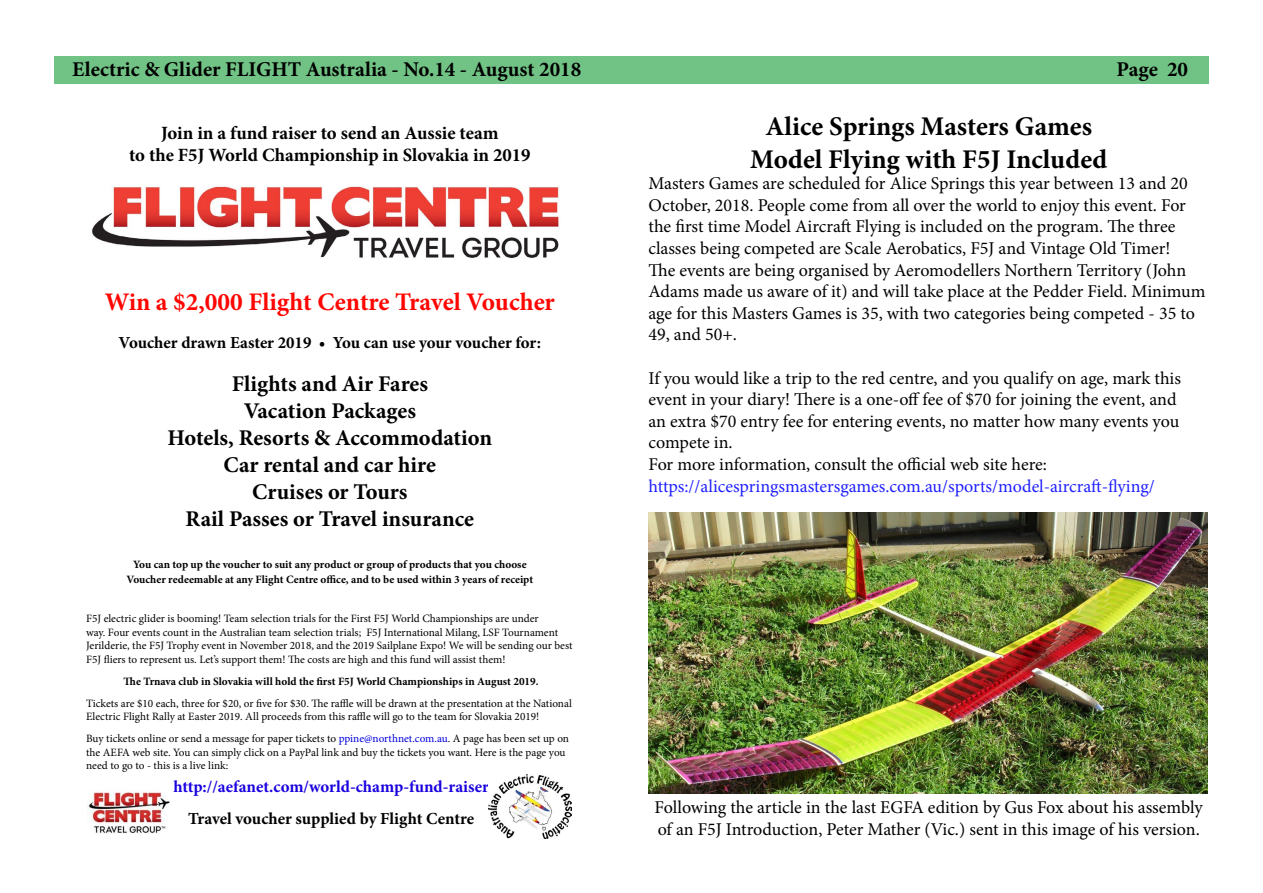
<style>
.page{position:relative;width:1263px;height:893px;background:#fff}
.page>*{position:absolute;margin:0;border:0;box-sizing:border-box;transform-origin:0 0}
.t1{font:700 27px/32.4px "Minion Pro";color:#000;text-align:center}
.t2{font:700 25.35px "Minion Pro";letter-spacing:-.005em;color:#ff0500}
.t3{font:700 22.5px/27px "Minion Pro";color:#000;text-align:center}
.t4{font:700 21px "Minion Pro";color:#000}
.t5{font:700 18.75px/22.5px "Minion Pro";color:#000;text-align:center}
.t6{font:18px/21.6px "Minion Pro";letter-spacing:-.005em;color:#000}
.t7{font:18px "Minion Pro";color:#2020ff}
.t8{font:700 16.8px "Minion Pro";letter-spacing:-.005em;color:#000}
.t9{font:700 16.8px "Minion Pro";color:#1900df}
.t10{font:11.25px/13.5px "Minion Pro";color:#000}
.t11{font:700 11.25px/15px "Minion Pro";color:#000;text-align:center}
.s1{color:#0000df}
</style>
<div class="page">
<div style="left:54px;top:56px;width:1155px;height:28px;background:#71c385"></div>
<img style="left:92px;top:186px;width:467px;height:72px">
<img style="left:488px;top:775px;width:83px;height:64px">
<img style="left:87px;top:792px;width:82px;height:41px">
<img style="left:648px;top:512px;width:560px;height:282px">
<p class="t4" style="left:72px;top:55px;width:510px">Electric &amp; Glider FLIGHT Australia - No.14 - August 2018</p>
<p class="t4" style="left:1116px;top:55px;width:73px">Page 20</p>
<h1 class="t1" style="left:750px;top:110px;width:359px">Alice Springs Masters Games<br>Model Flying with F5J Included</h1>
<p class="t6" style="left:648px;top:173px;width:559px">Masters Games are scheduled for Alice Springs this year between 13 and 20<br>October, 2018. People come from all over the world to enjoy this event. For the first time Model Aircraft Flying is included on the program. The three classes being competed are Scale Aerobatics, F5J and Vintage Old Timer!<br>The events are being organised by Aeromodellers Northern Territory (John Adams made us aware of it) and will take place at the Pedder Field. Minimum age for this Masters Games is 35, with two categories being competed - 35 to 49, and 50+.</p>
<p class="t6" style="left:648px;top:367px;width:534px">If you would like a trip to the red centre, and you qualify on age, mark this event in your diary! There is a one-off fee of $70 for joining the event, and an extra $70 entry fee for entering events, no matter how many events you compete in.<br>For more information, consult the official web site here:</p>
<p class="t7" style="left:648px;top:474px;width:508px">https://alicespringsmastersgames.com.au/sports/model-aircraft-flying/</p>
<p class="t5" style="left:129px;top:121px;width:403px">Join in a fund raiser to send an Aussie team<br>to the F5J World Championship in Slovakia in 2019</p>
<h2 class="t2" style="left:105px;top:284px;width:451px">Win a $2,000 Flight Centre Travel Voucher</h2>
<p class="t8" style="left:119px;top:331px;width:424px">Voucher drawn Easter 2019 • You can use your voucher for:</p>
<p class="t3" style="left:168px;top:370px;width:326px">Flights and Air Fares<br>Vacation Packages<br>Hotels, Resorts &amp; Accommodation<br>Car rental and car hire<br>Cruises or Tours<br>Rail Passes or Travel insurance</p>
<p class="t11" style="left:126px;top:557px;width:408px">You can top up the voucher to suit any product or group of products that you choose<br>Voucher redeemable at any Flight Centre office, and to be used within 3 years of receipt</p>
<p class="t10" style="left:86px;top:612px;width:488px">F5J electric glider is booming! Team selection trials for the First F5J World Championships are under<br>way. Four events count in the Australian team selection trials; F5J International Milang, LSF Tournament Jerilderie, the F5J Trophy event in November 2018, and the 2019 Sailplane Expo! We will be sending our best F5J fliers to represent us. Let’s support them! The costs are high and this fund will assist them!</p>
<p class="t11" style="left:124px;top:674px;width:417px">The Trnava club in Slovakia will hold the first F5J World Championships in August 2019.</p>
<p class="t10" style="left:86px;top:696px;width:487px">Tickets are $10 each, three for $20, or five for $30. The raffle will be drawn at the presentation at the National<br>Electric Flight Rally at Easter 2019. All proceeds from this raffle will go to the team for Slovakia 2019!</p>
<p class="t10" style="left:86px;top:732px;width:484px">Buy tickets online or send a message for paper tickets to <span class="s1">ppine@northnet.com.au</span>. A page has been set up on the AEFA web site. You can simply click on a PayPal link and buy the tickets you want. Here is the page you need to go to - this is a live link:</p>
<p class="t9" style="left:173px;top:774px;width:317px">http://aefanet.com/world-champ-fund-raiser</p>
<p class="t8" style="left:188px;top:807px;width:288px">Travel voucher supplied by Flight Centre</p>
<p class="t6" style="left:655px;top:797px;width:550px">Following the article in the last EGFA edition by Gus Fox about his assembly of an F5J Introduction, Peter Mather (Vic.) sent in this image of his version.</p>
</div>
